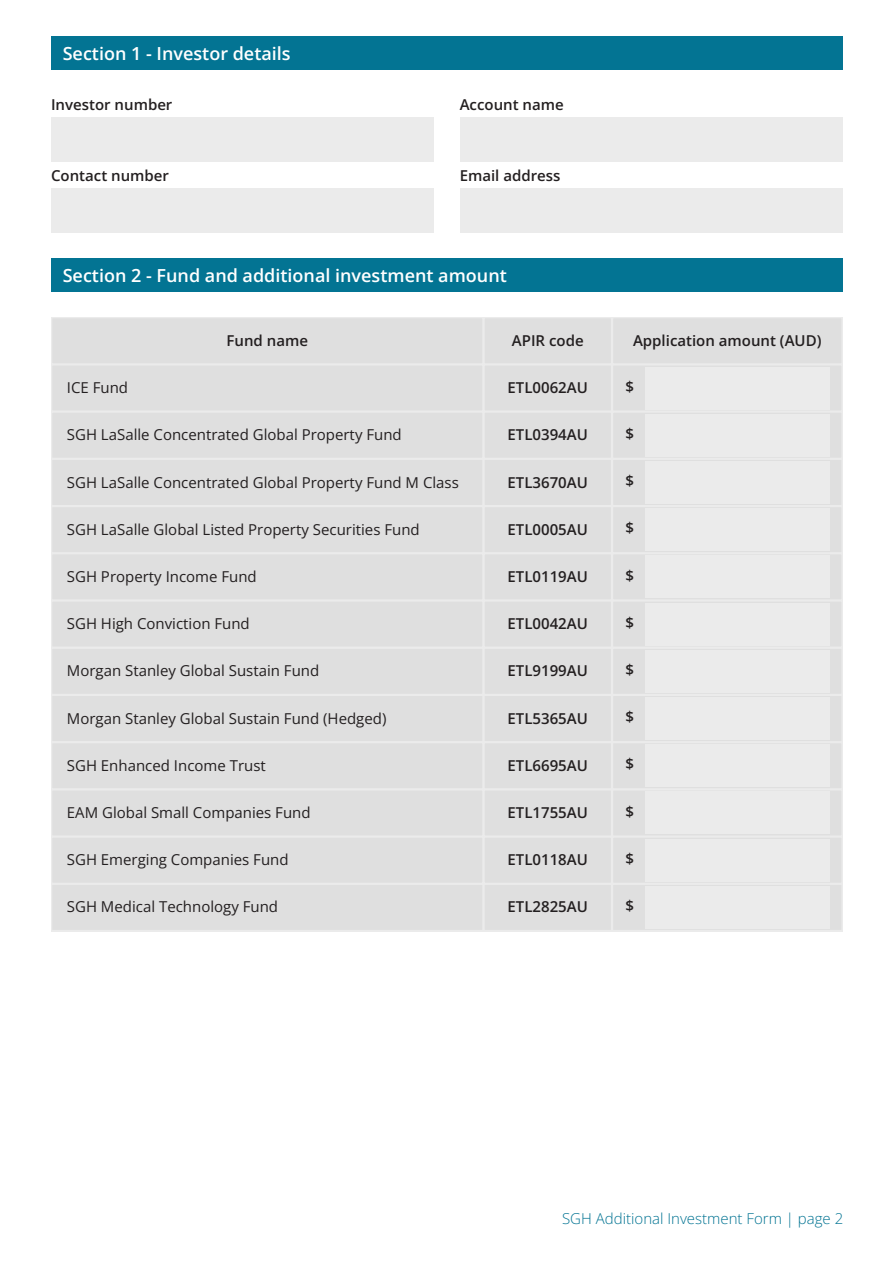
<style>
.page{position:relative;width:894px;height:1264px;background:#fff}
.page>*{position:absolute;margin:0;border:0;box-sizing:border-box;transform-origin:0 0}
.t1{font:600 18px "Open Sans";color:#fff}
.t2{font:15px "Open Sans";color:#231f20}
.t3{font:600 15px "Open Sans";color:#231f20}
.t4{font:300 15px "Open Sans";color:#037493}
</style>
<div class="page">
<div style="left:51px;top:258px;width:791px;height:33px;background:#037493"></div>
<div style="left:51px;top:37px;width:791px;height:33px;background:#037493"></div>
<div style="left:51px;top:117px;width:383px;height:45px;background:#ebebeb"></div>
<div style="left:459px;top:117px;width:383px;height:45px;background:#ebebeb"></div>
<div style="left:51px;top:188px;width:383px;height:45px;background:#ebebeb"></div>
<div style="left:459px;top:188px;width:383px;height:45px;background:#ebebeb"></div>
<svg style="left:51px;top:317px;width:791px;height:614px;background:#e2e2e2"></svg>
<h3 class="t1" style="left:63px;top:41px;width:229px">Section 1 - Investor details</h3>
<h3 class="t3" style="left:51px;top:94px;width:123px">Investor number</h3>
<h3 class="t3" style="left:459px;top:94px;width:105px">Account name</h3>
<h3 class="t3" style="left:51px;top:165px;width:119px">Contact number</h3>
<h1 class="t3" style="left:459px;top:165px;width:102px">Email address</h1>
<h1 class="t1" style="left:63px;top:262px;width:445px">Section 2 - Fund and additional investment amount</h1>
<p class="t3" style="left:226px;top:330px;width:83px">Fund name</p>
<p class="t3" style="left:633px;top:330px;width:190px">Application amount (AUD)</p>
<p class="t3" style="left:507px;top:377px;width:82px">ETL0062AU</p>
<p class="t3" style="left:625px;top:375px;width:10px">$</p>
<p class="t3" style="left:625px;top:423px;width:10px">$</p>
<p class="t3" style="left:625px;top:470px;width:10px">$</p>
<p class="t3" style="left:625px;top:517px;width:10px">$</p>
<p class="t3" style="left:625px;top:564px;width:10px">$</p>
<p class="t3" style="left:625px;top:611px;width:10px">$</p>
<p class="t3" style="left:625px;top:659px;width:10px">$</p>
<p class="t3" style="left:625px;top:706px;width:10px">$</p>
<p class="t3" style="left:625px;top:753px;width:10px">$</p>
<h3 class="t3" style="left:625px;top:800px;width:10px">$</h3>
<h2 class="t3" style="left:625px;top:847px;width:10px">$</h2>
<h2 class="t3" style="left:625px;top:895px;width:10px">$</h2>
<h2 class="t3" style="left:511px;top:330px;width:73px">APIR code</h2>
<h2 class="t2" style="left:67px;top:377px;width:63px">ICE Fund</h2>
<h2 class="t2" style="left:67px;top:424px;width:336px">SGH LaSalle Concentrated Global Property Fund</h2>
<h2 class="t2" style="left:67px;top:471px;width:393px">SGH LaSalle Concentrated Global Property Fund M Class</h2>
<h2 class="t2" style="left:67px;top:518px;width:354px">SGH LaSalle Global Listed Property Securities Fund</h2>
<h2 class="t2" style="left:67px;top:566px;width:191px">SGH Property Income Fund</h2>
<h2 class="t2" style="left:67px;top:613px;width:184px">SGH High Conviction Fund</h2>
<h2 class="t2" style="left:67px;top:660px;width:254px">Morgan Stanley Global Sustain Fund</h2>
<h2 class="t2" style="left:67px;top:707px;width:321px">Morgan Stanley Global Sustain Fund (Hedged)</h2>
<h2 class="t2" style="left:67px;top:754px;width:200px">SGH Enhanced Income Trust</h2>
<h3 class="t2" style="left:67px;top:802px;width:245px">EAM Global Small Companies Fund</h3>
<p class="t2" style="left:67px;top:849px;width:223px">SGH Emerging Companies Fund</p>
<p class="t2" style="left:67px;top:896px;width:213px">SGH Medical Technology Fund</p>
<p class="t3" style="left:507px;top:424px;width:82px">ETL0394AU</p>
<p class="t3" style="left:507px;top:471px;width:82px">ETL3670AU</p>
<p class="t3" style="left:507px;top:518px;width:82px">ETL0005AU</p>
<p class="t3" style="left:507px;top:566px;width:82px">ETL0119AU</p>
<p class="t3" style="left:507px;top:613px;width:82px">ETL0042AU</p>
<p class="t3" style="left:507px;top:660px;width:82px">ETL9199AU</p>
<p class="t3" style="left:507px;top:707px;width:82px">ETL5365AU</p>
<p class="t3" style="left:507px;top:754px;width:82px">ETL6695AU</p>
<p class="t3" style="left:507px;top:802px;width:82px">ETL1755AU</p>
<p class="t3" style="left:507px;top:849px;width:82px">ETL0118AU</p>
<p class="t3" style="left:507px;top:896px;width:82px">ETL2825AU</p>
<h3 class="t4" style="left:562px;top:1207px;width:282px">SGH Additional Investment Form | page 2</h3>
</div>
